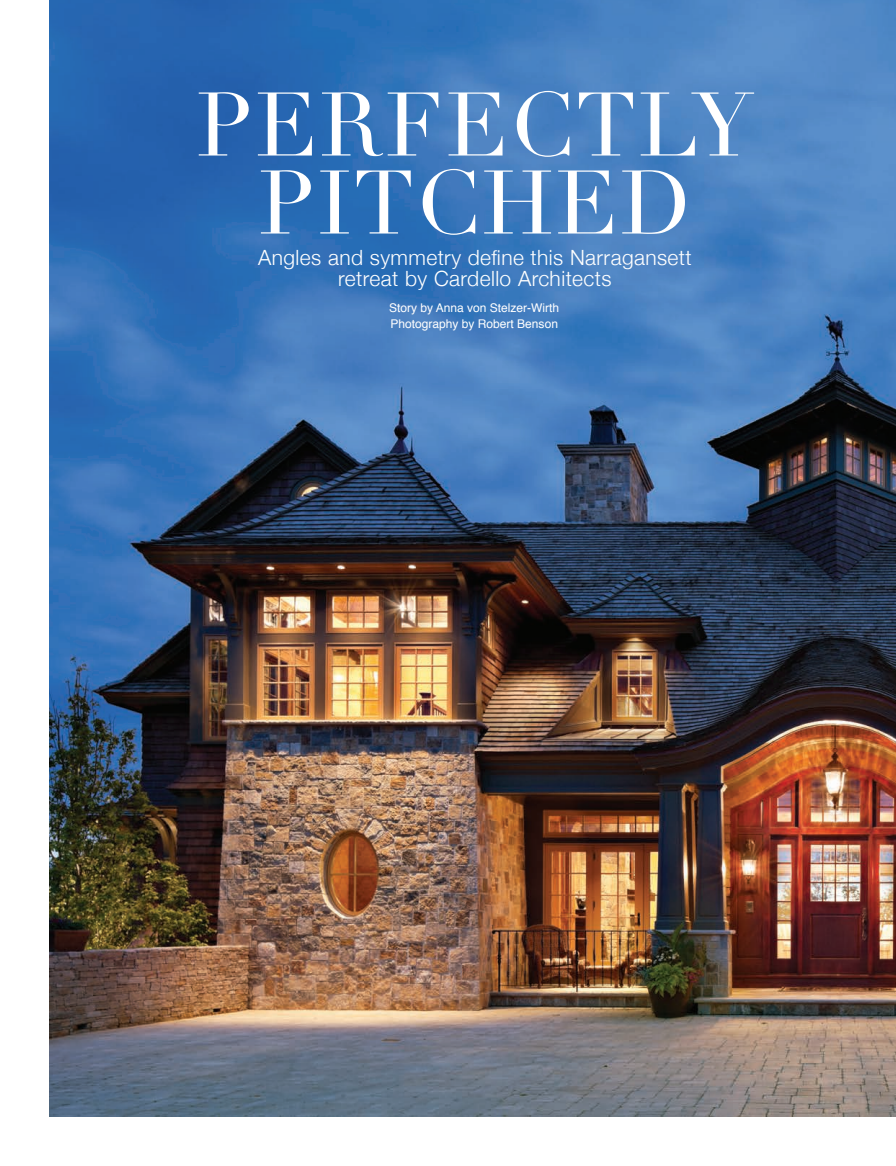
<style>
.page{position:relative;width:896px;height:1166px;background:#fff}
.page>*{position:absolute;margin:0;border:0;box-sizing:border-box;transform-origin:0 0}
.t1{font:88.5px "Didot";letter-spacing:.02em;color:#fff}
.t2{font:300 21px "Helvetica Neue";letter-spacing:.02em;color:#fff}
.t3{font:12px/16.5px "Helvetica";color:#fff}
</style>
<div class="page">
<img style="left:50px;top:0;width:846px;height:1116px">
<h1 class="t1" style="left:196px;top:72px;width:559px">PERFECTLY</h1>
<h1 class="t1" style="left:258px;top:150px;width:435px">PITCHED</h1>
<p class="t2" style="left:338px;top:262px;width:275px">retreat by Cardello Architects</p>
<p class="t3" style="left:389px;top:300px;width:172px">Story by Anna von Stelzer-Wirth<br>Photography by Robert Benson</p>
<p class="t2" style="left:258px;top:241px;width:435px">Angles and symmetry define this Narragansett</p>
</div>
